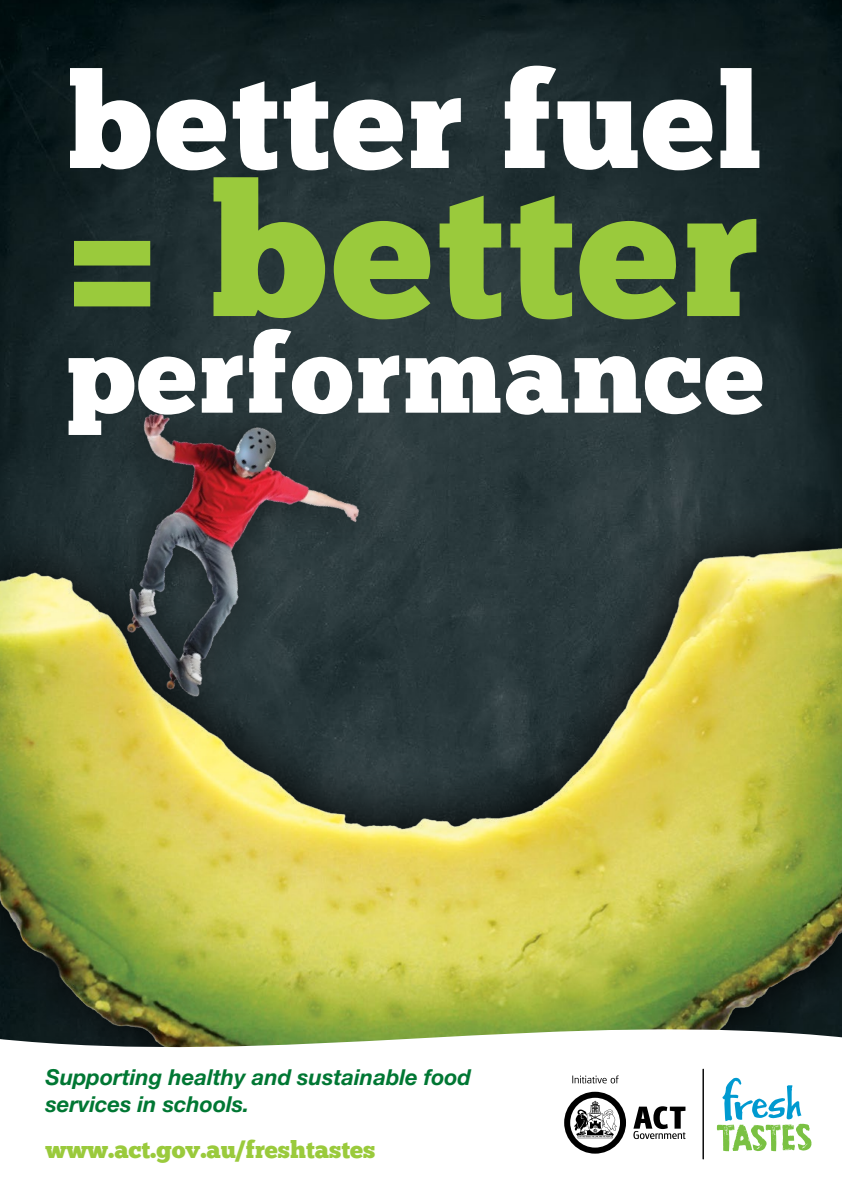
<style>
.page{position:relative;width:842px;height:1191px;background:#fff}
.page>*{position:absolute;margin:0;border:0;box-sizing:border-box;transform-origin:0 0}
.t1{font:185px "Chunk Five";letter-spacing:.02em;color:#9aca3c}
.t2{font:133.2px "Chunk Five";letter-spacing:.02em;color:#fff}
.t3{font:109.2px "Chunk Five";letter-spacing:.02em;color:#fff}
.t4{font:24px "Chunk Five";color:#9aca3c}
.t5{font:italic 700 22px/27.6px "Helvetica Neue LT Std";color:#073}
</style>
<div class="page">
<img style="left:0;top:0;width:842px;height:398px">
<img style="left:0;top:398px;width:842px;height:609px">
<img style="left:0;top:282px;width:437px;height:533px">
<svg style="left:0;top:1007px;width:842px;height:153px"></svg>
<hr style="left:702px;top:1068px;width:2px;height:91px;background:#000">
<svg style="left:717px;top:1077px;width:94px;height:74px"></svg>
<svg style="left:564px;top:1075px;width:121px;height:78px"></svg>
<h2 class="t2" style="left:66px;top:42px;width:697px">better fuel</h2>
<h1 class="t1" style="left:66px;top:141px;width:695px">= better</h1>
<h3 class="t3" style="left:66px;top:309px;width:700px">performance</h3>
<p class="t5" style="left:45px;top:1062px;width:427px">Supporting healthy and sustainable food services in schools.</p>
<p class="t4" style="left:45px;top:1135px;width:331px">www.act.gov.au/freshtastes</p>
</div>
